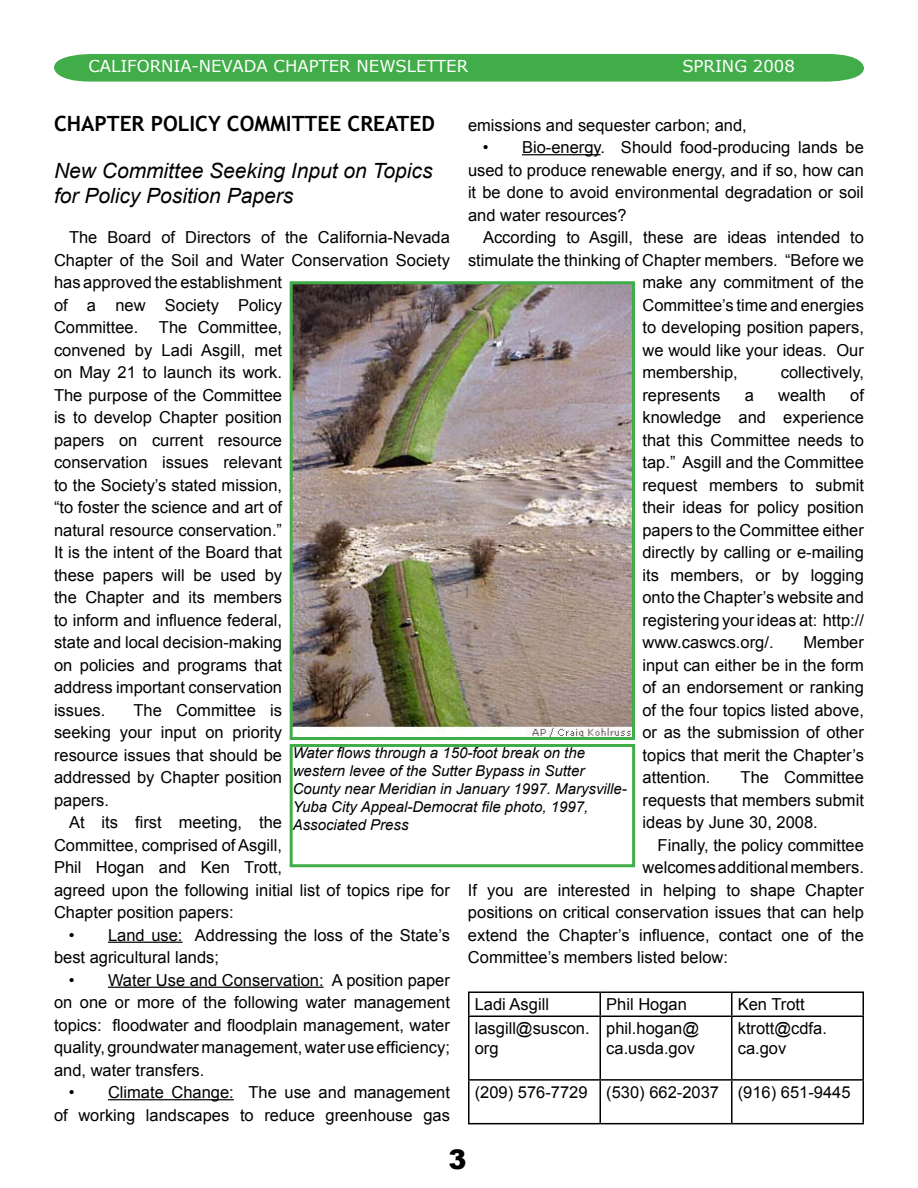
<style>
.page{position:relative;width:918px;height:1188px;background:#fff}
.page>*{position:absolute;margin:0;border:0;box-sizing:border-box;transform-origin:0 0}
.t1{font:italic 21px/25.2px "Arial";color:#000}
.t2{font:700 21px "Trebuchet MS";color:#000}
.t3{font:16.5px/22.5px "Arial";color:#000}
.t4{font:16.5px "Verdana";color:#fff}
.t5{font:italic 15px/18px "Arial";color:#000}
</style>
<div class="page">
<svg style="left:54px;top:54px;width:810px;height:28px;background:#51b358"></svg>
<div style="left:88px;top:59px;width:739px;height:18px;background:#41ad49"></div>
<div style="left:87px;top:58px;width:741px;height:19px;border:2px solid #41ad49"></div>
<hr style="left:108px;top:942px;width:75px;height:1px;background:#000">
<hr style="left:108px;top:987px;width:216px;height:1px;background:#000">
<hr style="left:108px;top:1099px;width:126px;height:1px;background:#000">
<hr style="left:522px;top:154px;width:79px;height:1px;background:#000">
<hr style="left:468px;top:992px;width:132px;height:1px;background:#000">
<hr style="left:468px;top:993px;width:2px;height:23px;background:#000">
<hr style="left:600px;top:992px;width:132px;height:1px;background:#000">
<svg style="left:600px;top:993px;width:1px;height:23px"></svg>
<hr style="left:732px;top:992px;width:132px;height:1px;background:#000">
<svg style="left:731px;top:993px;width:1px;height:23px"></svg>
<hr style="left:862px;top:993px;width:2px;height:23px;background:#000">
<hr style="left:468px;top:1016px;width:132px;height:1px;background:#000">
<hr style="left:468px;top:1017px;width:2px;height:62px;background:#000">
<hr style="left:600px;top:1016px;width:132px;height:1px;background:#000">
<hr style="left:600px;top:1017px;width:1px;height:62px;background:#000">
<hr style="left:732px;top:1016px;width:132px;height:1px;background:#000">
<hr style="left:731px;top:1017px;width:1px;height:62px;background:#000">
<hr style="left:862px;top:1017px;width:2px;height:62px;background:#000">
<hr style="left:468px;top:1079px;width:132px;height:2px;background:#000">
<hr style="left:468px;top:1081px;width:2px;height:42px;background:#000">
<hr style="left:600px;top:1079px;width:132px;height:2px;background:#000">
<hr style="left:600px;top:1081px;width:1px;height:42px;background:#000">
<hr style="left:732px;top:1079px;width:132px;height:2px;background:#000">
<hr style="left:731px;top:1081px;width:1px;height:42px;background:#000">
<hr style="left:862px;top:1081px;width:2px;height:42px;background:#000">
<hr style="left:468px;top:1123px;width:132px;height:1px;background:#000">
<hr style="left:600px;top:1123px;width:132px;height:1px;background:#000">
<hr style="left:732px;top:1123px;width:132px;height:1px;background:#000">
<img style="left:294px;top:285px;width:337px;height:451px">
<div style="left:290px;top:281px;width:345px;height:459px;border:3px solid #41ad49"></div>
<div style="left:290px;top:744px;width:345px;height:123px;border:3px solid #41ad49"></div>
<p class="t4" style="left:88px;top:56px;width:381px">CALIFORNIA-NEVADA CHAPTER NEWSLETTER</p>
<p class="t4" style="left:682px;top:56px;width:114px">SPRING 2008</p>
<p class="t2" style="left:54px;top:111px;width:14px">CHAPTER</p>
<p class="t2" style="left:151px;top:111px;width:13px">POLIC</p>
<p class="t2" style="left:208px;top:111px;width:33px">Y COMMITTEE</p>
<p class="t2" style="left:348px;top:111px;width:14px">CREATED</p>
<p class="t1" style="left:54px;top:158px;width:380px">New Committee Seeking Input on Topics for Policy Position Papers</p>
<p class="t3" style="left:54px;top:226px;width:397px;text-indent:15px">The Board of Directors of the California-Nevada<br>Chapter of the Soil and Water Conservation Society has approved the establishment<br>of a new Society Policy<br>Committee. The Committee,<br>convened by Ladi Asgill, met<br>on May 21 to launch its work.<br>The purpose of the Committee<br>is to develop Chapter position<br>papers on current resource<br>conservation issues relevant<br>to the Society’s stated mission,<br>“to foster the science and art of<br>natural resource conservation.”<br>It is the intent of the Board that<br>these papers will be used by<br>the Chapter and its members<br>to inform and influence federal,<br>state and local decision-making<br>on policies and programs that<br>address important conservation<br>issues.</p>
<p class="t3" style="left:468px;top:114px;width:280px">emissions and sequester carbon; and,</p>
<p class="t3" style="left:468px;top:136px;width:397px;text-align:justify;text-indent:15px">• Bio-energy. Should food-producing lands be used to produce renewable energy, and if so, how can it be done to avoid environmental degradation or soil and water resources?</p>
<p class="t3" style="left:483px;top:226px;width:383px">According to Asgill, these are ideas intended to</p>
<p class="t3" style="left:468px;top:249px;width:397px">stimulate the thinking of Chapter members. “Before we</p>
<p class="t3" style="left:642px;top:271px;width:223px">make any commitment of the</p>
<p class="t3" style="left:642px;top:294px;width:223px">Committee’s time and energies</p>
<p class="t3" style="left:642px;top:316px;width:223px">to developing position papers,</p>
<p class="t3" style="left:642px;top:339px;width:223px">we would like your ideas. Our</p>
<p class="t3" style="left:642px;top:361px;width:97px">membership,</p>
<p class="t3" style="left:781px;top:361px;width:85px">collectively,</p>
<p class="t3" style="left:642px;top:384px;width:79px">represents</p>
<p class="t3" style="left:745px;top:384px;width:11px">a</p>
<p class="t3" style="left:778px;top:384px;width:49px">wealth</p>
<p class="t3" style="left:642px;top:384px;width:223px;text-align:justify;text-indent:208px">of knowledge and experience that this Committee needs to tap.” Asgill and the Committee request members to submit their ideas for policy position papers to the Committee either directly by calling or e-mailing its members, or by logging onto the Chapter’s website and registering your ideas at: http:// www.caswcs.org/.</p>
<p class="t3" style="left:642px;top:631px;width:223px;text-align:justify;text-indent:161px">Member input can either be in the form of an endorsement or ranking of the four topics listed above, or as the submission of other topics that merit the Chapter’s attention.</p>
<p class="t3" style="left:54px;top:699px;width:230px;text-align:justify;text-indent:80px">The Committee is seeking your input on priority resource issues that should be addressed by Chapter position papers.</p>
<p class="t3" style="left:54px;top:811px;width:397px;text-indent:15px">At its first meeting, the<br>Committee, comprised of Asgill,<br>Phil Hogan and Ken Trott,<br>agreed upon the following initial list of topics ripe for Chapter position papers:</p>
<p class="t3" style="left:54px;top:924px;width:397px;text-indent:15px">• Land use: Addressing the loss of the State’s best agricultural lands;</p>
<p class="t3" style="left:54px;top:969px;width:397px;text-align:justify;text-indent:15px">• Water Use and Conservation: A position paper on one or more of the following water management topics: floodwater and floodplain management, water quality, groundwater management, water use efficiency; and, water transfers.</p>
<p class="t3" style="left:54px;top:1081px;width:397px;text-align:right">• Climate Change: The use and management of working landscapes to reduce greenhouse gas</p>
<p class="t5" style="left:293px;top:744px;width:336px">Water flows through a 150-foot break on the western levee of the Sutter Bypass in Sutter County near Meridian in January 1997. Marysville-Yuba City Appeal-Democrat file photo, 1997, Associated Press</p>
<p class="t3" style="left:643px;top:766px;width:223px;text-align:justify;text-indent:98px">The Committee requests that members submit ideas by June 30, 2008.</p>
<p class="t3" style="left:658px;top:834px;width:208px">Finally, the policy committee</p>
<p class="t3" style="left:643px;top:856px;width:223px">welcomes additional members.</p>
<p class="t3" style="left:468px;top:879px;width:397px">If you are interested in helping to shape Chapter</p>
<p class="t3" style="left:468px;top:901px;width:397px">positions on critical conservation issues that can help</p>
<p class="t3" style="left:468px;top:924px;width:397px">extend the Chapter’s influence, contact one of the</p>
<p class="t3" style="left:468px;top:946px;width:262px">Committee’s members listed below:</p>
<p class="t3" style="left:475px;top:993px;width:76px">Ladi Asgill</p>
<p class="t3" style="left:606px;top:993px;width:82px">Phil Hogan</p>
<p class="t3" style="left:738px;top:993px;width:68px">Ken Trott</p>
<p class="t3" style="left:475px;top:1019px;width:116px;line-height:19.8px">lasgill@suscon. org</p>
<p class="t3" style="left:606px;top:1019px;width:94px;line-height:19.8px">phil.hogan@ ca.usda.gov</p>
<p class="t3" style="left:738px;top:1019px;width:91px;line-height:19.8px">ktrott@cdfa. ca.gov</p>
<p class="t3" style="left:475px;top:1081px;width:377px">(209) 576-7729 (530) 662-2037 (916) 651-9445</p>
</div>
